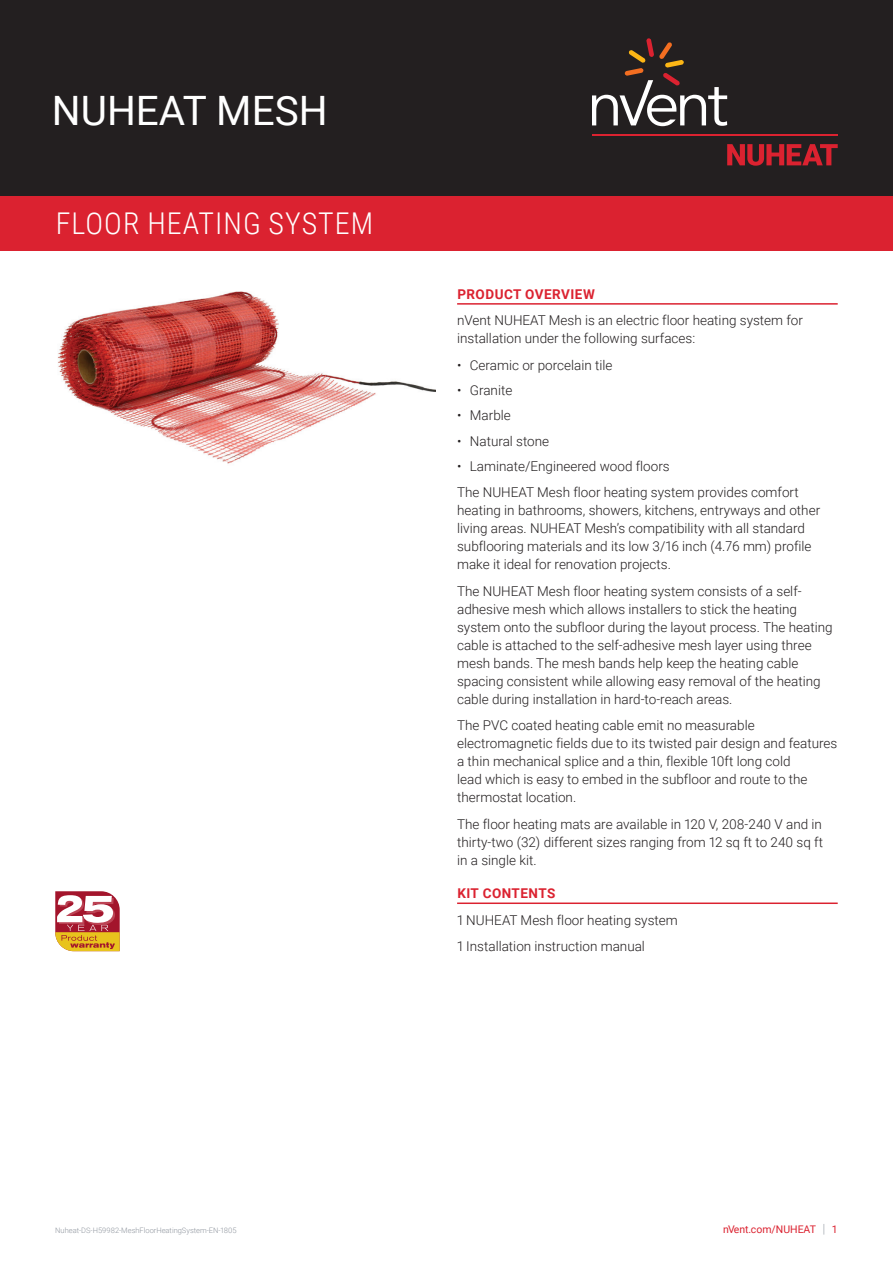
<style>
.page{position:relative;width:893px;height:1263px;background:#fff}
.page>*{position:absolute;margin:0;border:0;box-sizing:border-box;transform-origin:0 0}
.t1{font:40.5px "Roboto";color:#fff}
.t2{font:300 30px "Roboto Condensed";letter-spacing:.035em;color:#fff}
.t3{font:300 13.5px/18px "Roboto";color:#231f20}
.t4{font:700 13.5px "Roboto";letter-spacing:.035em;color:#db2230}
.t5{font:10.5px "Roboto";color:#db2230}
.t6{font:300 7.5px "Roboto";color:#8f959e}
.s1{font-weight:300;font-size:12.6px;color:#8f959e}
</style>
<div class="page">
<div style="left:0;top:0;width:893px;height:196px;background:#231f20"></div>
<div style="left:0;top:196px;width:893px;height:55px;background:#db2230"></div>
<svg style="left:55px;top:891px;width:65px;height:60px"></svg>
<hr style="left:457px;top:303px;width:381px;height:2px;background:#db2230">
<hr style="left:457px;top:902px;width:381px;height:2px;background:#db2230">
<img style="left:58px;top:291px;width:378px;height:173px">
<svg style="left:727px;top:144px;width:111px;height:22px"></svg>
<hr style="left:592px;top:134px;width:246px;height:2px;background:#db2230">
<svg style="left:592px;top:38px;width:135px;height:88px"></svg>
<h1 class="t1" style="left:52px;top:82px;width:277px">NUHEAT MESH</h1>
<h2 class="t2" style="left:56px;top:202px;width:319px">FLOOR HEATING SYSTEM</h2>
<p class="t4" style="left:457px;top:285px;width:139px">PRODUCT OVERVIEW</p>
<p class="t3" style="left:457px;top:311px;width:347px">nVent NUHEAT Mesh is an electric floor heating system for installation under the following surfaces:</p>
<p class="t3" style="left:457px;top:356px;width:157px">• Ceramic or porcelain tile</p>
<p class="t3" style="left:457px;top:381px;width:57px">• Granite</p>
<p class="t3" style="left:457px;top:406px;width:55px">• Marble</p>
<p class="t3" style="left:457px;top:431px;width:94px">• Natural stone</p>
<p class="t3" style="left:457px;top:452px;width:343px;line-height:26.5px">• Laminate/Engineered wood floors<br>The NUHEAT Mesh floor heating system provides comfort</p>
<p class="t3" style="left:457px;top:501px;width:365px">heating in bathrooms, showers, kitchens, entryways and other living areas. NUHEAT Mesh’s compatibility with all standard subflooring materials and its low 3/16 inch (4.76 mm) profile make it ideal for renovation projects.</p>
<p class="t3" style="left:457px;top:581px;width:377px">The NUHEAT Mesh floor heating system consists of a self&shy;adhesive mesh which allows installers to stick the heating system onto the subfloor during the layout process. The heating cable is attached to the self-adhesive mesh layer using three mesh bands. The mesh bands help keep the heating cable spacing consistent while allowing easy removal of the heating cable during installation in hard-to-reach areas.</p>
<p class="t3" style="left:457px;top:716px;width:382px">The PVC coated heating cable emit no measurable electromagnetic fields due to its twisted pair design and features a thin mechanical splice and a thin, flexible 10ft long cold<br>lead which is easy to embed in the subfloor and route to the thermostat location.</p>
<p class="t3" style="left:457px;top:814px;width:367px;text-align:justify">The floor heating mats are available in 120 V, 208-240 V and in thirty-two (32) different sizes ranging from 12 sq ft to 240 sq ft in a single kit.</p>
<p class="t4" style="left:457px;top:884px;width:100px">KIT CONTENTS</p>
<p class="t3" style="left:457px;top:906px;width:222px;line-height:26.5px">1 NUHEAT Mesh floor heating system<br>1 Installation instruction manual</p>
<p class="t6" style="left:55px;top:1225px;width:183px">Nuheat-DS-H59982-MeshFloorHeatingSystem-EN-1805</p>
<p class="t5" style="left:723px;top:1222px;width:116px">nVent.com/NUHEAT <span class="s1">|</span> 1</p>
</div>
